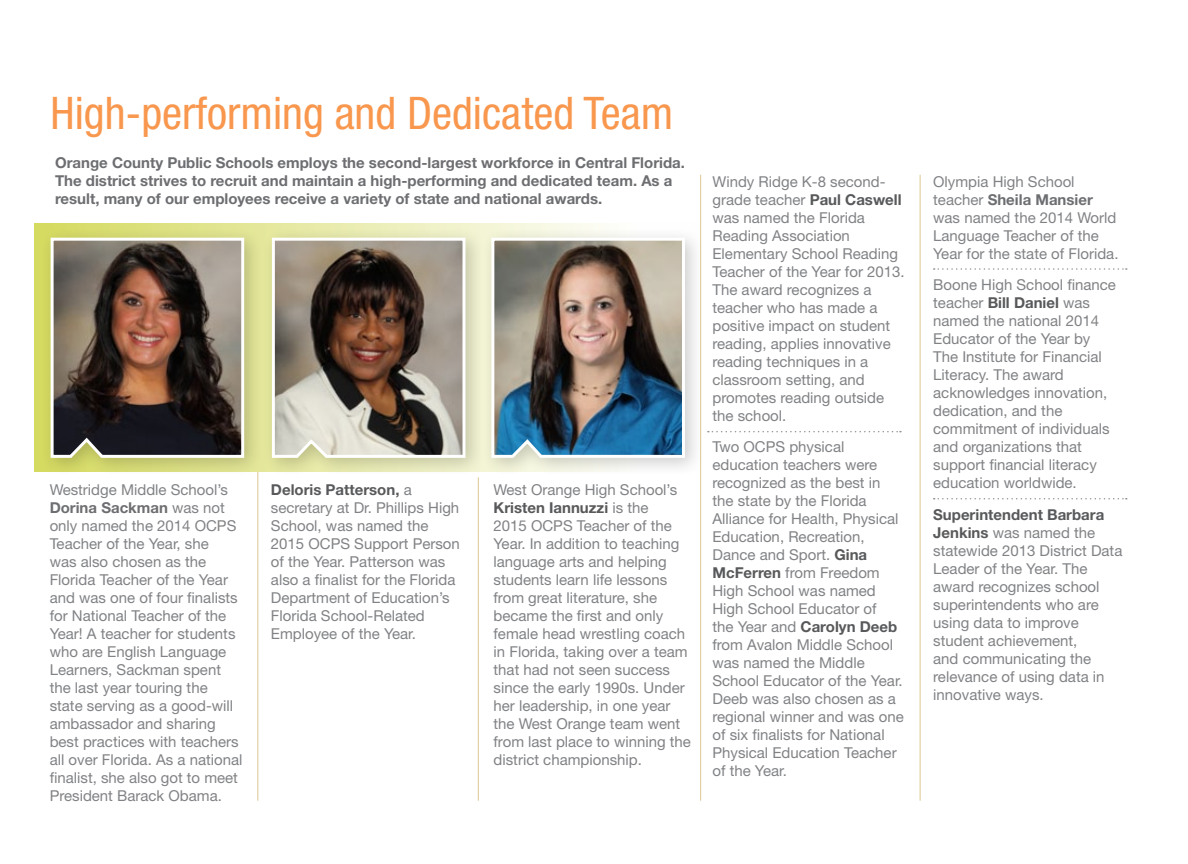
<style>
.page{position:relative;width:1188px;height:864px;background:#fff}
.page>*{position:absolute;margin:0;border:0;box-sizing:border-box;transform-origin:0 0}
.t1{font:condensed 45px "Helvetica Neue";color:#f8974d}
.t2{font:15px/18px "Helvetica Neue";color:#808285}
.t3{font:700 15px/18px "Helvetica Neue";color:#6d6e71}
.s1{font-weight:700;color:#6d6e71}
.s2{font-weight:700;color:#58595b}
</style>
<div class="page">
<hr style="left:257px;top:472px;width:1px;height:329px;background:#dac792">
<hr style="left:478px;top:477px;width:1px;height:324px;background:#dac792">
<hr style="left:700px;top:175px;width:1px;height:626px;background:#dac792">
<hr style="left:920px;top:175px;width:1px;height:626px;background:#dac792">
<div style="left:40px;top:227px;width:224px;height:251px;background:#000;opacity:.19"></div>
<svg style="left:49px;top:236px;width:197px;height:223px;background:#65564b"></svg>
<div style="left:261px;top:227px;width:224px;height:251px;background:#000;opacity:.19"></div>
<svg style="left:270px;top:236px;width:197px;height:223px;background:#897e71"></svg>
<div style="left:481px;top:227px;width:224px;height:251px;background:#000;opacity:.19"></div>
<img style="left:490px;top:236px;width:196px;height:223px">
<svg style="left:708px;top:431px;width:193px;height:1px"></svg>
<svg style="left:934px;top:498px;width:193px;height:2px"></svg>
<svg style="left:934px;top:268px;width:193px;height:2px"></svg>
<h1 class="t1" style="left:51px;top:87px;width:624px">High-performing and Dedicated Team</h1>
<p class="t3" style="left:55px;top:154px;width:631px">Orange County Public Schools employs the second-largest workforce in Central Florida.<br>The district strives to recruit and maintain a high-performing and dedicated team. As a result, many of our employees receive a variety of state and national awards.</p>
<p class="t2" style="left:50px;top:480px;width:194px">Westridge Middle School’s<br><span class="s1">Dorina Sackman</span> was not only named the 2014 OCPS<br>Teacher of the Year, she<br>was also chosen as the<br>Florida Teacher of the Year and was one of four finalists for National Teacher of the<br>Year! A teacher for students who are English Language<br>Learners, Sackman spent the last year touring the state serving as a good-will ambassador and sharing best practices with teachers all over Florida. As a national finalist, she also got to meet<br>President Barack Obama.</p>
<p class="t2" style="left:271px;top:480px;width:190px"><span class="s2">Deloris Patterson,</span> a secretary at Dr. Phillips High<br>School, was named the<br>2015 OCPS Support Person of the Year. Patterson was also a finalist for the Florida<br>Department of Education’s<br>Florida School-Related<br>Employee of the Year.</p>
<p class="t2" style="left:494px;top:480px;width:199px">West Orange High School’s<br><span class="s2">Kristen Iannuzzi</span> is the<br>2015 OCPS Teacher of the<br>Year. In addition to teaching language arts and helping students learn life lessons from great literature, she became the first and only female head wrestling coach in Florida, taking over a team that had not seen success since the early 1990s. Under her leadership, in one year the West Orange team went from last place to winning the district championship.</p>
<p class="t2" style="left:712px;top:172px;width:194px">Windy Ridge K-8 second&shy;grade teacher <span class="s2">Paul Caswell </span>was named the Florida<br>Reading Association<br>Elementary School Reading<br>Teacher of the Year for 2013.<br>The award recognizes a teacher who has made a positive impact on student reading, applies innovative reading techniques in a classroom setting, and promotes reading outside the school.</p>
<p class="t2" style="left:712px;top:437px;width:193px">Two OCPS physical education teachers were recognized as the best in the state by the Florida<br>Alliance for Health, Physical<br>Education, Recreation,<br>Dance and Sport. <span class="s2">Gina<br>McFerren</span> from Freedom<br>High School was named<br>High School Educator of<br>the Year and <span class="s2">Carolyn Deeb </span>from Avalon Middle School was named the Middle<br>School Educator of the Year.<br>Deeb was also chosen as a regional winner and was one of six finalists for National<br>Physical Education Teacher of the Year.</p>
<p class="t2" style="left:933px;top:172px;width:187px">Olympia High School teacher <span class="s1">Sheila Mansier </span>was named the 2014 World<br>Language Teacher of the<br>Year for the state of Florida.</p>
<p class="t2" style="left:933px;top:275px;width:184px">Boone High School finance teacher <span class="s2">Bill Daniel</span> was named the national 2014<br>Educator of the Year by<br>The Institute for Financial<br>Literacy. The award acknowledges innovation, dedication, and the commitment of individuals and organizations that support financial literacy education worldwide.</p>
<p class="t2" style="left:933px;top:505px;width:191px"><span class="s2">Superintendent Barbara<br>Jenkins</span> was named the statewide 2013 District Data<br>Leader of the Year. The award recognizes school superintendents who are using data to improve student achievement,<br>and communicating the relevance of using data in innovative ways.</p>
</div>
